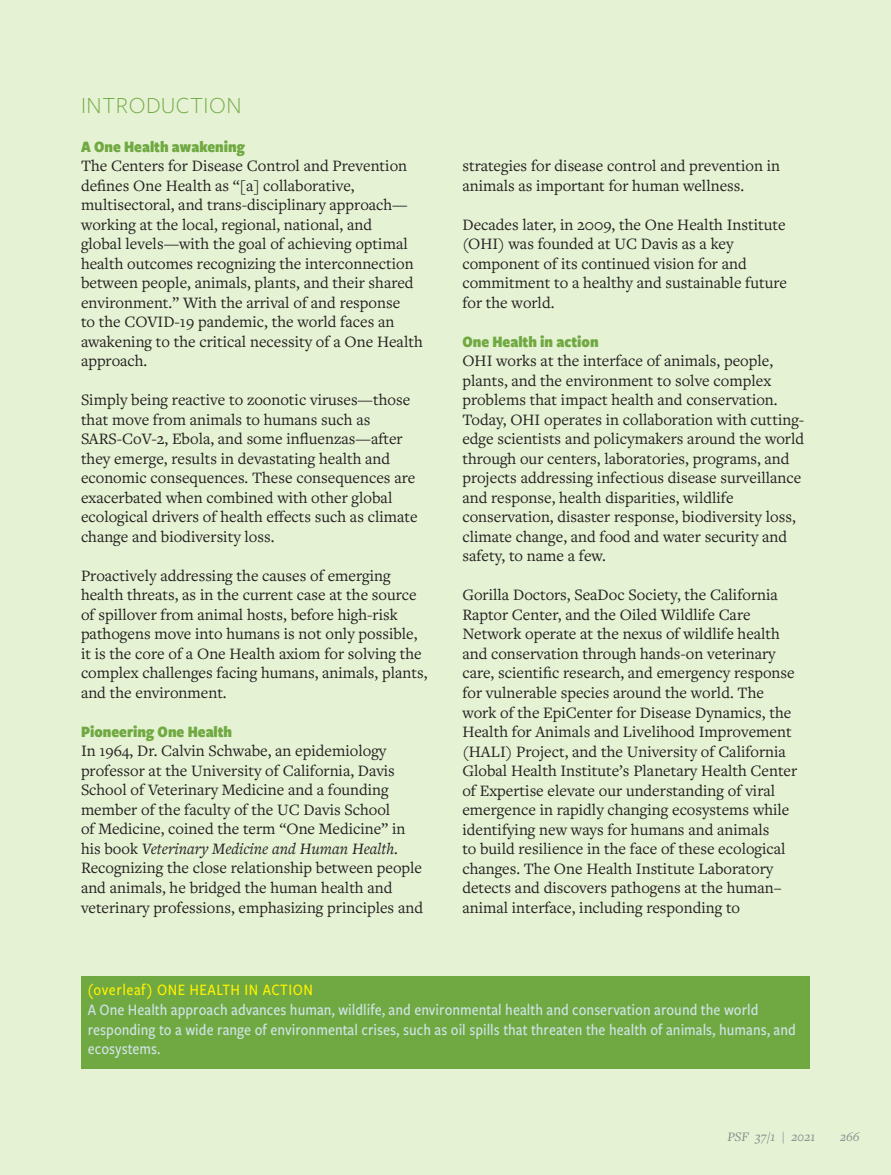
<style>
.page{position:relative;width:891px;height:1175px;background:#fff}
.page>*{position:absolute;margin:0;border:0;box-sizing:border-box;transform-origin:0 0}
.t1{font:300 24px "Freight Sans Pro";letter-spacing:.025em;color:#70a942}
.t2{font:16.5px/19.5px "Freight Text Pro";color:#231f20}
.t3{font:500 16.5px/19.8px "Freight Sans Cnd Pro";color:#d0e4e8}
.t4{font:900 16.5px "Freight Sans Cnd Pro";color:#70a942}
.t5{font:500 16.5px "Freight Sans Cnd Pro";letter-spacing:.03em;color:#fff101}
.t6{font:italic 13.5px "Freight Text Pro";color:#898b8e}
.s1{font-style:italic}
</style>
<div class="page">
<div style="left:0;top:0;width:891px;height:1174px;background:#e5f2d3"></div>
<div style="left:81px;top:976px;width:729px;height:92px;background:#70a942"></div>
<h1 class="t1" style="left:81px;top:89px;width:162px">INTRODUCTION</h1>
<p class="t4" style="left:81px;top:135px;width:165px">A One Health awakening</p>
<p class="t2" style="left:81px;top:155px;width:343px">The Centers for Disease Control and Prevention defines One Health as “[a] collaborative, multisectoral, and trans-disciplinary approach— working at the local, regional, national, and<br>global levels—with the goal of achieving optimal health outcomes recognizing the interconnection between people, animals, plants, and their shared environment.” With the arrival of and response<br>to the COVID-19 pandemic, the world faces an awakening to the critical necessity of a One Health approach.</p>
<p class="t2" style="left:81px;top:389px;width:338px">Simply being reactive to zoonotic viruses—those that move from animals to humans such as SARS-CoV-2, Ebola, and some influenzas—after they emerge, results in devastating health and economic consequences. These consequences are exacerbated when combined with other global ecological drivers of health effects such as climate change and biodiversity loss.</p>
<p class="t2" style="left:81px;top:565px;width:348px">Proactively addressing the causes of emerging health threats, as in the current case at the source of spillover from animal hosts, before high-risk pathogens move into humans is not only possible, it is the core of a One Health axiom for solving the complex challenges facing humans, animals, plants, and the environment.</p>
<p class="t4" style="left:81px;top:720px;width:153px">Pioneering One Health</p>
<p class="t2" style="left:81px;top:740px;width:344px">In 1964, Dr. Calvin Schwabe, an epidemiology professor at the University of California, Davis School of Veterinary Medicine and a founding member of the faculty of the UC Davis School<br>of Medicine, coined the term “One Medicine” in his book <span class="s1">Veterinary Medicine and Human Health.<br></span>Recognizing the close relationship between people and animals, he bridged the human health and veterinary professions, emphasizing principles and</p>
<p class="t2" style="left:462px;top:155px;width:319px">strategies for disease control and prevention in animals as important for human wellness.</p>
<p class="t2" style="left:462px;top:214px;width:326px">Decades later, in 2009, the One Health Institute (OHI) was founded at UC Davis as a key component of its continued vision for and commitment to a healthy and sustainable future for the world.</p>
<p class="t4" style="left:462px;top:330px;width:138px">One Health in action</p>
<p class="t2" style="left:462px;top:351px;width:344px">OHI works at the interface of animals, people, plants, and the environment to solve complex problems that impact health and conservation.<br>Today, OHI operates in collaboration with cutting&shy;edge scientists and policymakers around the world through our centers, laboratories, programs, and projects addressing infectious disease surveillance and response, health disparities, wildlife conservation, disaster response, biodiversity loss, climate change, and food and water security and safety, to name a few.</p>
<p class="t2" style="left:462px;top:585px;width:336px">Gorilla Doctors, SeaDoc Society, the California Raptor Center, and the Oiled Wildlife Care Network operate at the nexus of wildlife health and conservation through hands-on veterinary care, scientific research, and emergency response for vulnerable species around the world. The work of the EpiCenter for Disease Dynamics, the Health for Animals and Livelihood Improvement (HALI) Project, and the University of California Global Health Institute’s Planetary Health Center of Expertise elevate our understanding of viral emergence in rapidly changing ecosystems while identifying new ways for humans and animals<br>to build resilience in the face of these ecological changes. The One Health Institute Laboratory detects and discovers pathogens at the human– animal interface, including responding to</p>
<p class="t5" style="left:88px;top:978px;width:227px">(overleaf) ONE HEALTH IN ACTION</p>
<p class="t3" style="left:88px;top:999px;width:710px">A One Health approach advances human, wildlife, and environmental health and conservation around the world responding to a wide range of environmental crises, such as oil spills that threaten the health of animals, humans, and ecosystems.</p>
<p class="t6" style="left:727px;top:1128px;width:89px">PSF 37/1 | 2021</p>
<p class="t6" style="left:840px;top:1128px;width:21px">266</p>
</div>
